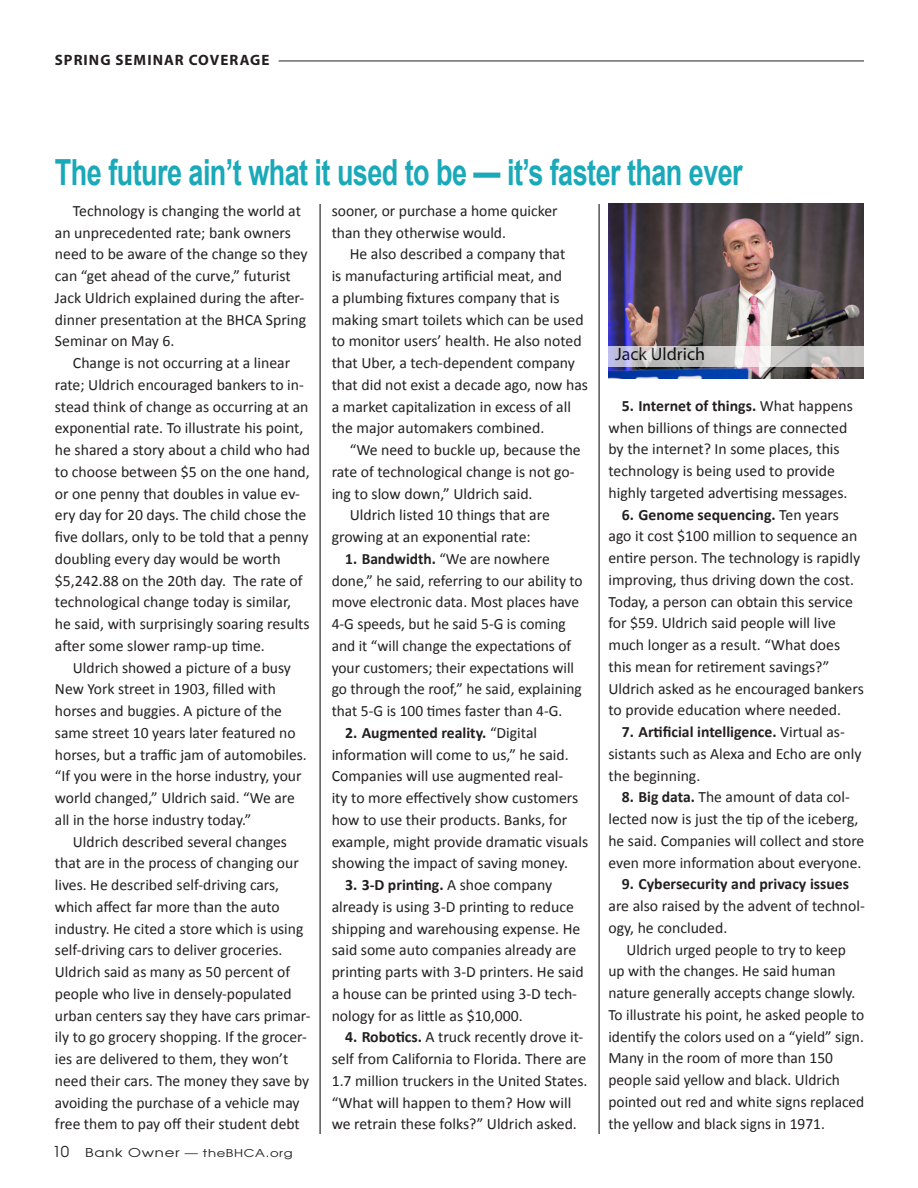
<style>
.page{position:relative;width:918px;height:1188px;background:#fff}
.page>*{position:absolute;margin:0;border:0;box-sizing:border-box;transform-origin:0 0}
.In_focus_headline{font:700 36px "Arial";letter-spacing:-.02em;color:#19a9b8;scale:.75 1}
.t1{font:18px "Myriad Pro";color:#000}
.in_focus_body{font:15.75px/21.8px "Calibri";color:#231f20}
.t2{font:700 15px "Myriad Pro";letter-spacing:.07em;color:#231f20}
.t3{font:10.8px "Avant Garde";letter-spacing:.05em;color:#231f20;scale:1.22 1}
.s1{font-size:15px}
.s2{font-size:12.15px}
.s3{font-weight:700}
</style>
<div class="page">
<hr style="left:279px;top:61px;width:585px;height:1px;background:#231f20">
<img style="left:608px;top:204px;width:256px;height:175px">
<hr style="left:320px;top:204px;width:1px;height:930px;background:#000">
<hr style="left:599px;top:204px;width:1px;height:930px;background:#000">
<svg style="left:608px;top:346px;width:256px;height:21px;background:#ccc9cc"></svg>
<p class="t2" style="left:55px;top:50px;width:216px">SPRING SEMINAR COVERAGE</p>
<p class="In_focus_headline" style="left:55px;top:148px;width:919px">The future ain’t what it used to be — it’s faster than ever</p>
<p class="in_focus_body" style="left:55px;top:199px;width:254px;text-indent:18px">Technology is changing the world at an unprecedented rate; bank owners need to be aware of the change so they can “get ahead of the curve,” futurist Jack Uldrich explained during the after&shy;dinner presentation at the BHCA Spring Seminar on May 6.</p>
<p class="in_focus_body" style="left:55px;top:351px;width:257px;text-indent:18px">Change is not occurring at a linear rate; Uldrich encouraged bankers to in&shy;stead think of change as occurring at an exponential rate. To illustrate his point, he shared a story about a child who had to choose between $5 on the one hand, or one penny that doubles in value ev&shy;ery day for 20 days. The child chose the five dollars, only to be told that a penny doubling every day would be worth $5,242.88 on the 20th day. The rate of technological change today is similar, he said, with surprisingly soaring results after some slower ramp-up time.</p>
<p class="in_focus_body" style="left:55px;top:656px;width:253px;text-indent:18px">Uldrich showed a picture of a busy New York street in 1903, filled with horses and buggies. A picture of the same street 10 years later featured no horses, but a traffic jam of automobiles. “If you were in the horse industry, your world changed,” Uldrich said. “We are all in the horse industry today.”</p>
<p class="in_focus_body" style="left:55px;top:830px;width:257px;text-indent:18px">Uldrich described several changes that are in the process of changing our lives. He described self-driving cars, which affect far more than the auto industry. He cited a store which is using self-driving cars to deliver groceries.<br>Uldrich said as many as 50 percent of people who live in densely-populated urban centers say they have cars primar&shy;ily to go grocery shopping. If the grocer&shy;ies are delivered to them, they won’t need their cars. The money they save by avoiding the purchase of a vehicle may free them to pay off their student debt</p>
<p class="t3" style="left:52px;top:1146px;width:199px"><span class="s1">10</span> <span class="s2">Bank Owner</span> — theBHCA.org</p>
<p class="in_focus_body" style="left:332px;top:199px;width:227px">sooner, or purchase a home quicker than they otherwise would.</p>
<p class="in_focus_body" style="left:332px;top:242px;width:258px;text-indent:18px">He also described a company that<br>is manufacturing artificial meat, and<br>a plumbing fixtures company that is making smart toilets which can be used to monitor users’ health. He also noted that Uber, a tech-dependent company that did not exist a decade ago, now has a market capitalization in excess of all the major automakers combined.</p>
<p class="in_focus_body" style="left:332px;top:438px;width:251px;text-indent:18px">“We need to buckle up, because the rate of technological change is not go&shy;ing to slow down,” Uldrich said.</p>
<p class="in_focus_body" style="left:332px;top:503px;width:220px;text-indent:18px">Uldrich listed 10 things that are growing at an exponential rate:</p>
<p class="in_focus_body" style="left:332px;top:547px;width:253px;text-indent:14px"><span class="s3">1. Bandwidth.</span> “We are nowhere done,” he said, referring to our ability to move electronic data. Most places have 4-G speeds, but he said 5-G is coming and it “will change the expectations of your customers; their expectations will go through the roof,” he said, explaining that 5-G is 100 times faster than 4-G.</p>
<p class="in_focus_body" style="left:332px;top:721px;width:258px;text-indent:14px"><span class="s3">2. Augmented reality.</span> “Digital information will come to us,” he said.<br>Companies will use augmented real-<br>ity to more effectively show customers how to use their products. Banks, for example, might provide dramatic visuals showing the impact of saving money.</p>
<p class="in_focus_body" style="left:332px;top:873px;width:254px;text-indent:14px"><span class="s3">3. 3-D printing.</span> A shoe company already is using 3-D printing to reduce shipping and warehousing expense. He said some auto companies already are printing parts with 3-D printers. He said a house can be printed using 3-D tech&shy;nology for as little as $10,000.</p>
<p class="in_focus_body" style="left:332px;top:1025px;width:257px;text-indent:14px"><span class="s3">4. Robotics.</span> A truck recently drove it&shy;self from California to Florida. There are 1.7 million truckers in the United States. “What will happen to them? How will we retrain these folks?” Uldrich asked.</p>
<p class="t1" style="left:615px;top:343px;width:91px">Jack Uldrich</p>
<p class="in_focus_body" style="left:608px;top:394px;width:246px;text-indent:14px"><span class="s3">5. Internet of things.</span> What happens when billions of things are connected by the internet? In some places, this technology is being used to provide highly targeted advertising messages.</p>
<p class="in_focus_body" style="left:608px;top:503px;width:257px;text-indent:14px"><span class="s3">6. Genome sequencing.</span> Ten years ago it cost $100 million to sequence an entire person. The technology is rapidly improving, thus driving down the cost.<br>Today, a person can obtain this service for $59. Uldrich said people will live much longer as a result. “What does this mean for retirement savings?” Uldrich asked as he encouraged bankers to provide education where needed.</p>
<p class="in_focus_body" style="left:608px;top:720px;width:255px;text-indent:14px"><span class="s3">7. Artificial intelligence.</span> Virtual as&shy;sistants such as Alexa and Echo are only the beginning.</p>
<p class="in_focus_body" style="left:608px;top:786px;width:257px;text-align:center"><span class="s3">8. Big data.</span> The amount of data col&shy;lected now is just the tip of the iceberg, he said. Companies will collect and store even more information about everyone.</p>
<p class="in_focus_body" style="left:608px;top:873px;width:258px;text-indent:14px"><span class="s3">9. Cybersecurity and privacy issues </span>are also raised by the advent of technol&shy;ogy, he concluded.</p>
<p class="in_focus_body" style="left:608px;top:938px;width:257px;text-indent:18px">Uldrich urged people to try to keep up with the changes. He said human nature generally accepts change slowly.<br>To illustrate his point, he asked people to identify the colors used on a “yield” sign.<br>Many in the room of more than 150 people said yellow and black. Uldrich pointed out red and white signs replaced the yellow and black signs in 1971.</p>
</div>
